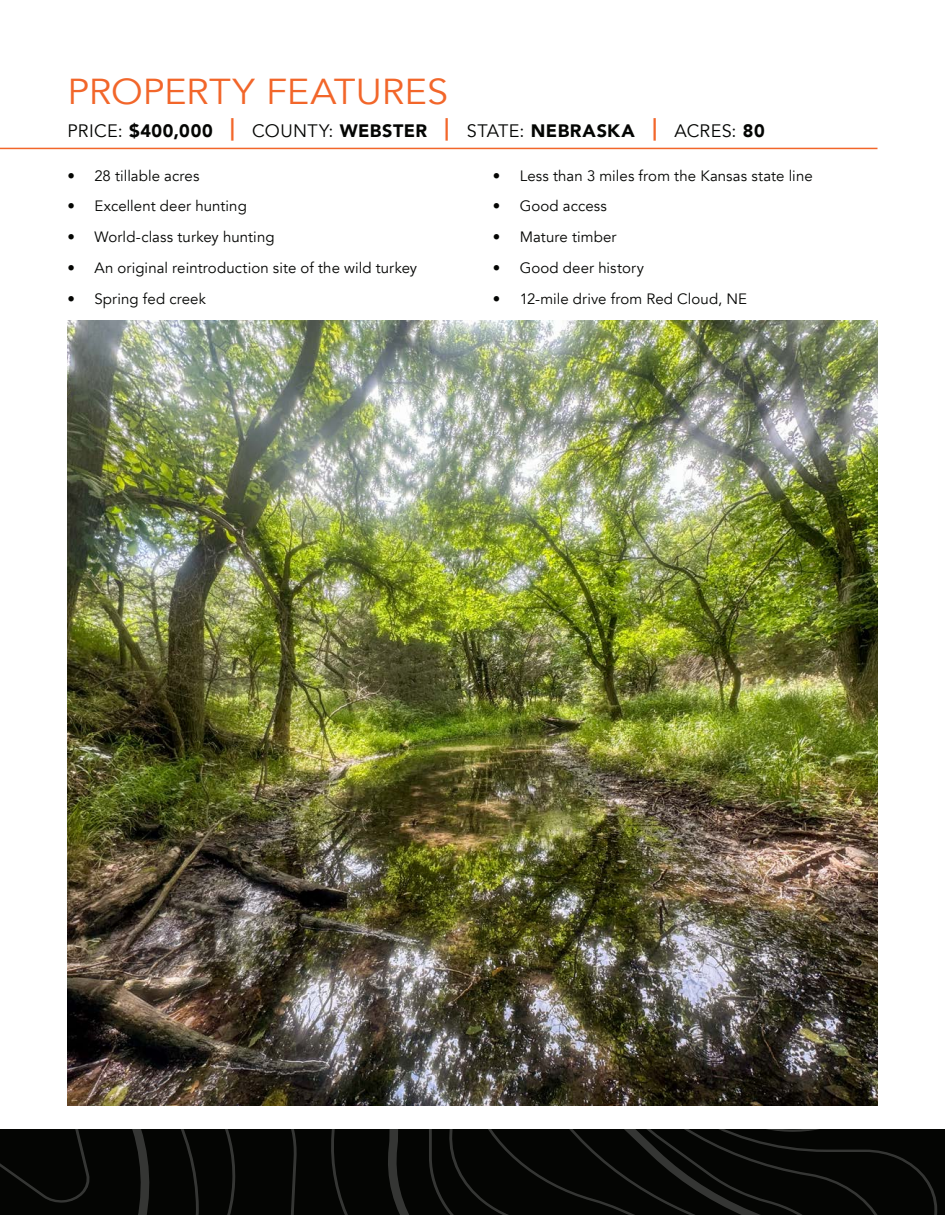
<style>
.page{position:relative;width:945px;height:1215px;background:#fff}
.page>*{position:absolute;margin:0;border:0;box-sizing:border-box;transform-origin:0 0}
.t1{font:36px "Avenir";color:#f2662a;scale:1.05 1}
.t2{font:18px "Avenir";letter-spacing:.02em;color:#040503}
.t3{font:15px "Avenir";letter-spacing:.005em;color:#040503}
.s1{font-weight:900}
.s2{font-weight:900;font-size:22.5px;color:#f2662a}
</style>
<div class="page">
<img style="left:68px;top:320px;width:810px;height:785px">
<hr style="left:0;top:148px;width:878px;height:1px;background:#f2662a">
<svg style="left:0;top:1129px;width:945px;height:86px"></svg>
<p class="t1" style="left:68px;top:70px;width:364px">PROPERTY FEATURES</p>
<p class="t2" style="left:68px;top:120px;width:699px">PRICE: <span class="s1">$400,000</span> <span class="s2">|</span> COUNTY: <span class="s1">WEBSTER</span> <span class="s2">|</span> STATE: <span class="s1">NEBRASKA</span> <span class="s2">|</span> ACRES: <span class="s1">80</span></p>
<p class="t3" style="left:68px;top:166px;width:133px">• 28 tillable acres</p>
<p class="t3" style="left:68px;top:197px;width:181px">• Excellent deer hunting</p>
<p class="t3" style="left:68px;top:228px;width:209px">• World-class turkey hunting</p>
<p class="t3" style="left:68px;top:259px;width:351px">• An original reintroduction site of the wild turkey</p>
<p class="t3" style="left:68px;top:289px;width:140px">• Spring fed creek</p>
<p class="t3" style="left:493px;top:166px;width:322px">• Less than 3 miles from the Kansas state line</p>
<p class="t3" style="left:493px;top:197px;width:116px">• Good access</p>
<p class="t3" style="left:493px;top:228px;width:125px">• Mature timber</p>
<p class="t3" style="left:493px;top:259px;width:153px">• Good deer history</p>
<p class="t3" style="left:493px;top:289px;width:256px">• 12-mile drive from Red Cloud, NE</p>
</div>
